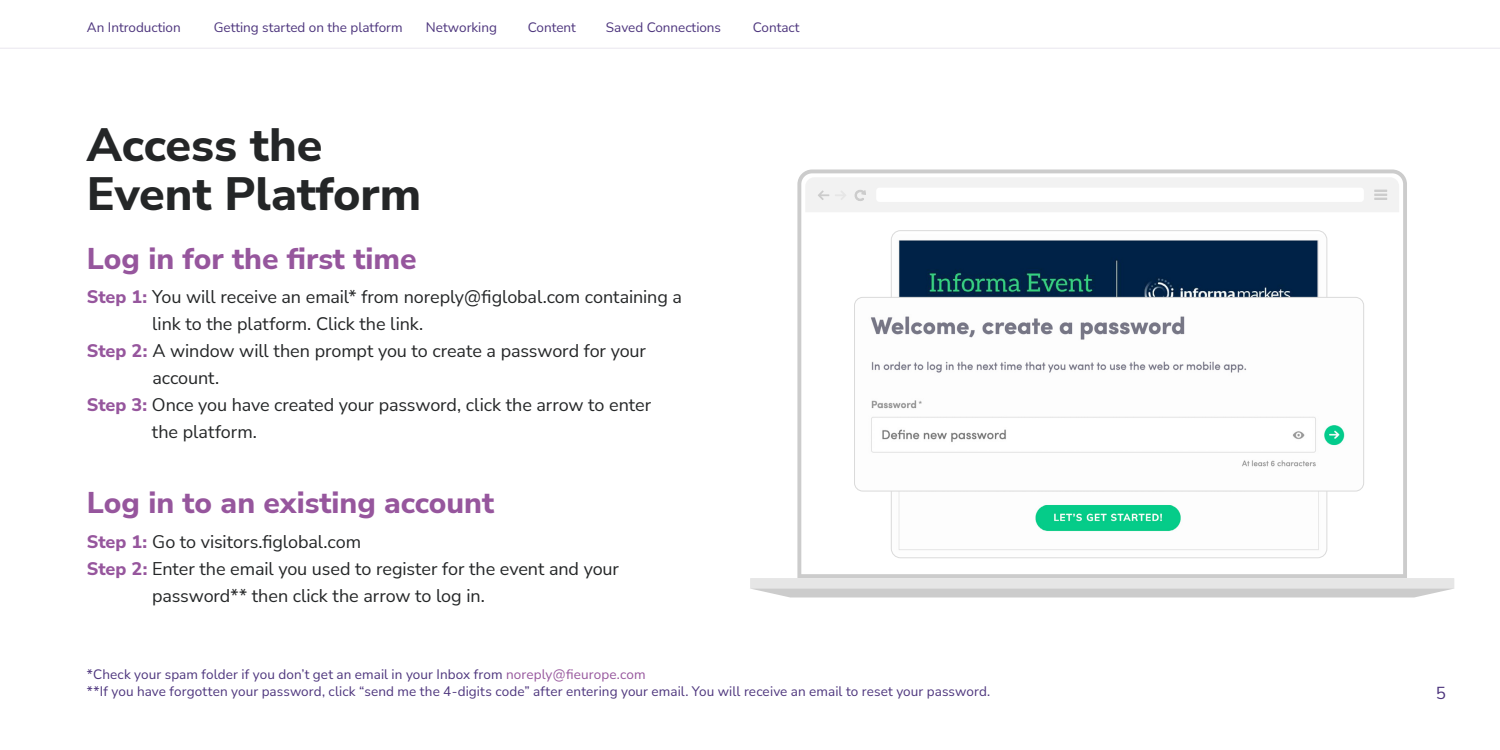
<style>
.page{position:relative;width:1500px;height:750px;background:#fff}
.page>*{position:absolute;margin:0;border:0;box-sizing:border-box;transform-origin:0 0}
.t1{font:800 46.65px/48.6px "Nunito Sans";color:#242627}
.t2{font:800 30px "Nunito Sans";color:#96569d}
.t3{font:18px "Nunito Sans";letter-spacing:-.005em;color:#242627}
.t4{font:16.95px "Nunito Sans";color:#4d357d}
.t5{font:13.5px/16.2px "Nunito Sans";letter-spacing:.005em;color:#4d357d}
.s1{font-weight:800;color:#96569d}
.s2{color:#96569d}
</style>
<div class="page">
<svg style="left:797px;top:169px;width:610px;height:409px;background:#d1d1d1"></svg>
<div style="left:750px;top:578px;width:704px;height:10px;background:#e6e6e6"></div>
<svg style="left:750px;top:588px;width:704px;height:10px;background:#d2d2d2"></svg>
<svg style="left:801px;top:173px;width:602px;height:401px"></svg>
<svg style="left:805px;top:177px;width:594px;height:35px"></svg>
<hr style="left:0;top:48px;width:1500px;height:1px;background:#4d357d">
<img style="left:891px;top:234px;width:436px;height:322px">
<img style="left:855px;top:297px;width:509px;height:194px">
<div style="left:854px;top:297px;width:510px;height:194px;border:1px solid #dadada;border-radius:8px"></div>
<p class="t5" style="left:87px;top:19px;width:95px">An Introduction</p>
<p class="t5" style="left:214px;top:18px;width:190px">Getting started on the platform</p>
<p class="t5" style="left:426px;top:19px;width:73px">Networking</p>
<p class="t5" style="left:528px;top:19px;width:50px">Content</p>
<p class="t5" style="left:606px;top:19px;width:117px">Saved Connections</p>
<p class="t5" style="left:753px;top:19px;width:48px">Contact</p>
<h1 class="t1" style="left:87px;top:119px;width:336px">Access the<br>Event Platform</h1>
<h2 class="t2" style="left:87px;top:237px;width:331px">Log in for the first time</h2>
<p class="t3" style="left:87px;top:285px;width:597px"><span class="s1">Step 1:</span> You will receive an email* from noreply@figlobal.com containing a</p>
<p class="t3" style="left:152px;top:312px;width:273px">link to the platform. Click the link.</p>
<p class="t3" style="left:87px;top:339px;width:561px"><span class="s1">Step 2:</span> A window will then prompt you to create a password for your</p>
<p class="t3" style="left:152px;top:366px;width:68px">account.</p>
<p class="t3" style="left:87px;top:393px;width:566px"><span class="s1">Step 3:</span> Once you have created your password, click the arrow to enter</p>
<p class="t3" style="left:152px;top:420px;width:107px">the platform.</p>
<h2 class="t2" style="left:87px;top:482px;width:409px">Log in to an existing account</h2>
<p class="t3" style="left:87px;top:529px;width:276px"><span class="s1">Step 1:</span> Go to visitors.figlobal.com</p>
<p class="t3" style="left:87px;top:556px;width:534px"><span class="s1">Step 2:</span> Enter the email you used to register for the event and your</p>
<p class="t3" style="left:152px;top:583px;width:334px">password** then click the arrow to log in.</p>
<p class="t5" style="left:87px;top:666px;width:905px">*Check your spam folder if you don’t get an email in your Inbox from <span class="s2">noreply@fieurope.com<br></span>**If you have forgotten your password, click “send me the 4-digits code” after entering your email. You will receive an email to reset your password.</p>
<p class="t4" style="left:1436px;top:682px;width:12px">5</p>
</div>
